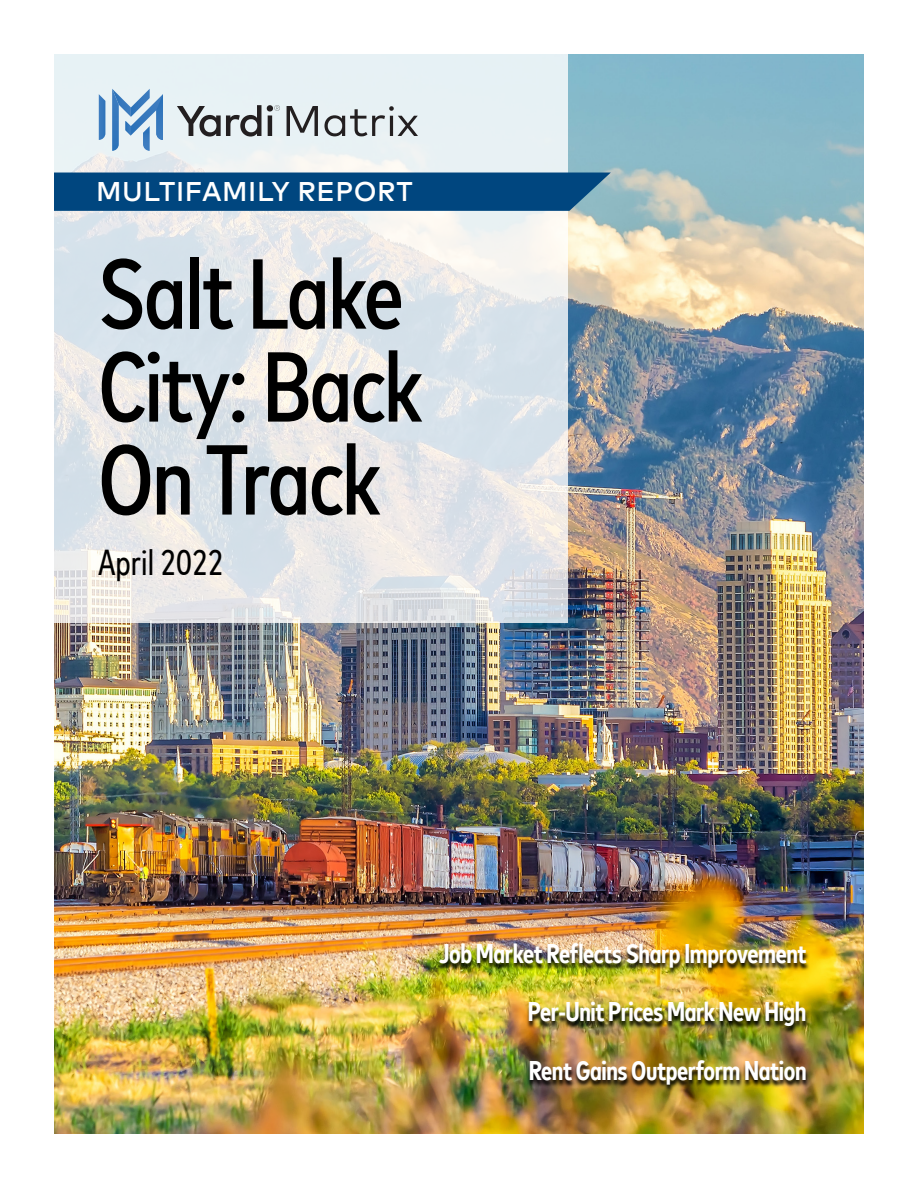
<style>
.page{position:relative;width:918px;height:1188px;background:#fff}
.page>*{position:absolute;margin:0;border:0;box-sizing:border-box;transform-origin:0 0}
.t1{font:500 condensed 99px/93px "Mark Offc Pro";letter-spacing:-.02em;color:#000}
.t2{font:condensed 36px "Mark Offc Pro";color:#000}
.t3{font:700 condensed 27px/58.5px "Mark Offc Pro";letter-spacing:-.015em;color:#fff;text-align:justify}
.t4{font:500 27px "Mark Offc Pro";letter-spacing:.02em;color:#fff}
</style>
<div class="page">
<img style="left:54px;top:54px;width:810px;height:1080px">
<svg style="left:54px;top:54px;width:513px;height:569px;background:#e4e8eb"></svg>
<div style="left:54px;top:173px;width:557px;height:38px;background:#00467f"></div>
<img style="left:436px;top:944px;width:374px;height:148px">
<svg style="left:177px;top:105px;width:84px;height:32px;background:#a3a8aa"></svg>
<svg style="left:267px;top:105px;width:13px;height:31px"></svg>
<svg style="left:287px;top:106px;width:31px;height:30px"></svg>
<svg style="left:324px;top:106px;width:94px;height:30px;background:#b8bec1"></svg>
<svg style="left:99px;top:94px;width:6px;height:46px"></svg>
<svg style="left:112px;top:89px;width:51px;height:62px;background:#9abcdc"></svg>
<p class="t4" style="left:96px;top:171px;width:318px">MULTIFAMILY REPORT</p>
<h1 class="t1" style="left:98px;top:240px;width:327px">Salt Lake<br>City: Back<br>On Track</h1>
<h2 class="t2" style="left:98px;top:536px;width:127px">April 2022</h2>
<p class="t3" style="left:528px;top:922px;width:280px;text-indent:-89px">Job Market Reflects Sharp Improvement Per-Unit Prices Mark New High Rent Gains Outperform Nation</p>
</div>
